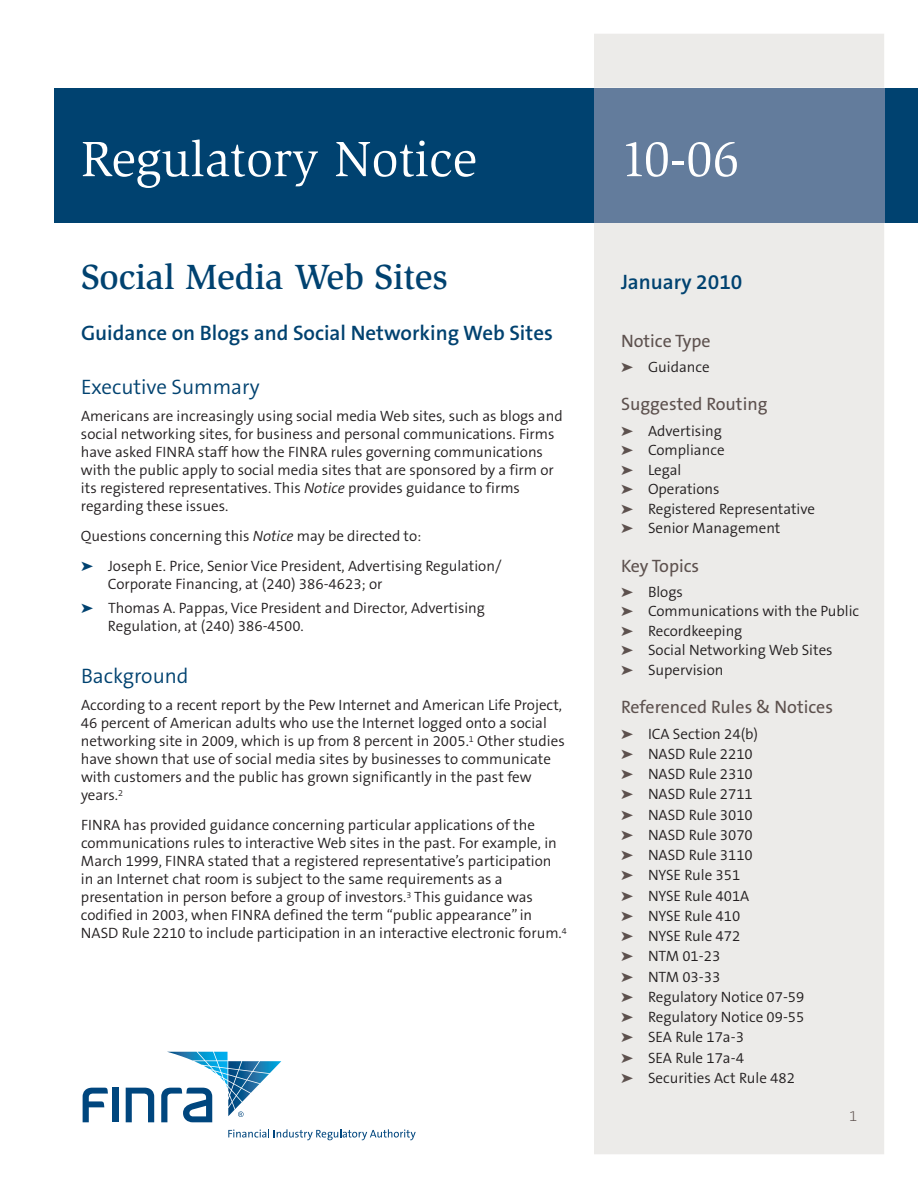
<style>
.page{position:relative;width:918px;height:1188px;background:#fff}
.page>*{position:absolute;margin:0;border:0;box-sizing:border-box;transform-origin:0 0}
.t1{font:51px "Slimbach LT";color:#fff}
.t2{font:500 36px "Slimbach LT";color:#004270}
.t3{font:600 21px "The Sans B6";color:#004270}
.t4{font:300 21px "The Sans B4";color:#004270}
.t5{font:18px "The Sans B5 Plain";color:#5d514e}
.t6{font:300 15px/20.2px "The Sans B4";color:#231f20}
.t7{font:200 15px "The Sans B2";color:#5d514e}
.s1{color:#5d514e}
.s2{font-style:italic}
.s3{color:#004270}
</style>
<div class="page">
<div style="left:54px;top:88px;width:864px;height:135px;background:#004270"></div>
<div style="left:594px;top:34px;width:290px;height:1120px;background:#ecebe9"></div>
<div style="left:594px;top:88px;width:290px;height:135px;background:#637c9c"></div>
<div style="left:112px;top:1088px;width:6px;height:34px;background:#00467e"></div>
<svg style="left:126px;top:1088px;width:28px;height:34px"></svg>
<svg style="left:83px;top:1088px;width:25px;height:34px"></svg>
<svg style="left:228px;top:1129px;width:188px;height:11px"></svg>
<svg style="left:161px;top:1052px;width:120px;height:70px"></svg>
<hr style="left:0;top:34px;width:1px;height:54px;background:#064c7a">
<h1 class="t1" style="left:81px;top:139px;width:397px">Regulatory Notice</h1>
<h1 class="t1" style="left:621px;top:139px;width:120px">10-06</h1>
<h2 class="t2" style="left:81px;top:263px;width:368px">Social Media Web Sites</h2>
<h3 class="t3" style="left:81px;top:322px;width:473px">Guidance on Blogs and Social Networking Web Sites</h3>
<p class="t5" style="left:621px;top:331px;width:91px">Notice Type</p>
<p class="t6" style="left:621px;top:358px;width:90px"><span class="s1">➤</span> Guidance</p>
<p class="t5" style="left:621px;top:395px;width:148px">Suggested Routing</p>
<p class="t6" style="left:621px;top:422px;width:195px;line-height:19.5px"><span class="s1">➤</span> Advertising<br><span class="s1">➤</span> Compliance<br><span class="s1">➤</span> Legal<br><span class="s1">➤</span> Operations<br><span class="s1">➤</span> Registered Representative <span class="s1">➤</span> Senior Management</p>
<p class="t5" style="left:621px;top:556px;width:80px">Key Topics</p>
<p class="t6" style="left:621px;top:583px;width:240px;line-height:19.5px"><span class="s1">➤</span> Blogs<br><span class="s1">➤</span> Communications with the Public <span class="s1">➤</span> Recordkeeping<br><span class="s1">➤</span> Social Networking Web Sites<br><span class="s1">➤</span> Supervision</p>
<p class="t5" style="left:621px;top:698px;width:213px">Referenced Rules &amp; Notices</p>
<p class="t6" style="left:621px;top:724px;width:185px"><span class="s1">➤</span> ICA Section 24(b)<br><span class="s1">➤</span> NASD Rule 2210<br><span class="s1">➤</span> NASD Rule 2310<br><span class="s1">➤</span> NASD Rule 2711<br><span class="s1">➤</span> NASD Rule 3010<br><span class="s1">➤</span> NASD Rule 3070<br><span class="s1">➤</span> NASD Rule 3110<br><span class="s1">➤</span> NYSE Rule 351<br><span class="s1">➤</span> NYSE Rule 401A<br><span class="s1">➤</span> NYSE Rule 410<br><span class="s1">➤</span> NYSE Rule 472<br><span class="s1">➤</span> NTM 01-23<br><span class="s1">➤</span> NTM 03-33<br><span class="s1">➤</span> Regulatory Notice 07-59 <span class="s1">➤</span> Regulatory Notice 09-55 <span class="s1">➤</span> SEA Rule 17a-3<br><span class="s1">➤</span> SEA Rule 17a-4<br><span class="s1">➤</span> Securities Act Rule 482</p>
<p class="t7" style="left:849px;top:1109px;width:10px">1</p>
<h3 class="t3" style="left:621px;top:271px;width:123px">January 2010</h3>
<h3 class="t4" style="left:81px;top:376px;width:180px">Executive Summary</h3>
<p class="t6" style="left:81px;top:407px;width:483px;line-height:18px">Americans are increasingly using social media Web sites, such as blogs and social networking sites, for business and personal communications. Firms have asked FINRA staff how the FINRA rules governing communications with the public apply to social media sites that are sponsored by a firm or its registered representatives. This <span class="s2">Notice</span> provides guidance to firms regarding these issues.</p>
<p class="t6" style="left:81px;top:521px;width:422px;line-height:30px">Questions concerning this <span class="s2">Notice</span> may be directed to:<br><span class="s3">➤</span> Joseph E. Price, Senior Vice President, Advertising Regulation/</p>
<p class="t6" style="left:81px;top:572px;width:405px;line-height:24px;text-indent:27px">Corporate Financing, at (240) 386-4623; or<br><span class="s3">➤</span> Thomas A. Pappas, Vice President and Director, Advertising</p>
<p class="t6" style="left:108px;top:616px;width:197px">Regulation, at (240) 386-4500.</p>
<h3 class="t4" style="left:81px;top:665px;width:109px">Background</h3>
<p class="t6" style="left:81px;top:696px;width:485px;line-height:18px">According to a recent report by the Pew Internet and American Life Project, 46 percent of American adults who use the Internet logged onto a social networking site in 2009, which is up from 8 percent in 2005.<sup>1</sup> Other studies have shown that use of social media sites by businesses to communicate with customers and the public has grown significantly in the past few years.<sup>2</sup></p>
<p class="t6" style="left:81px;top:816px;width:487px;line-height:18px">FINRA has provided guidance concerning particular applications of the communications rules to interactive Web sites in the past. For example, in March 1999, FINRA stated that a registered representative’s participation in an Internet chat room is subject to the same requirements as a presentation in person before a group of investors.<sup>3</sup> This guidance was codified in 2003, when FINRA defined the term “public appearance” in NASD Rule 2210 to include participation in an interactive electronic forum.<sup>4</sup></p>
</div>
